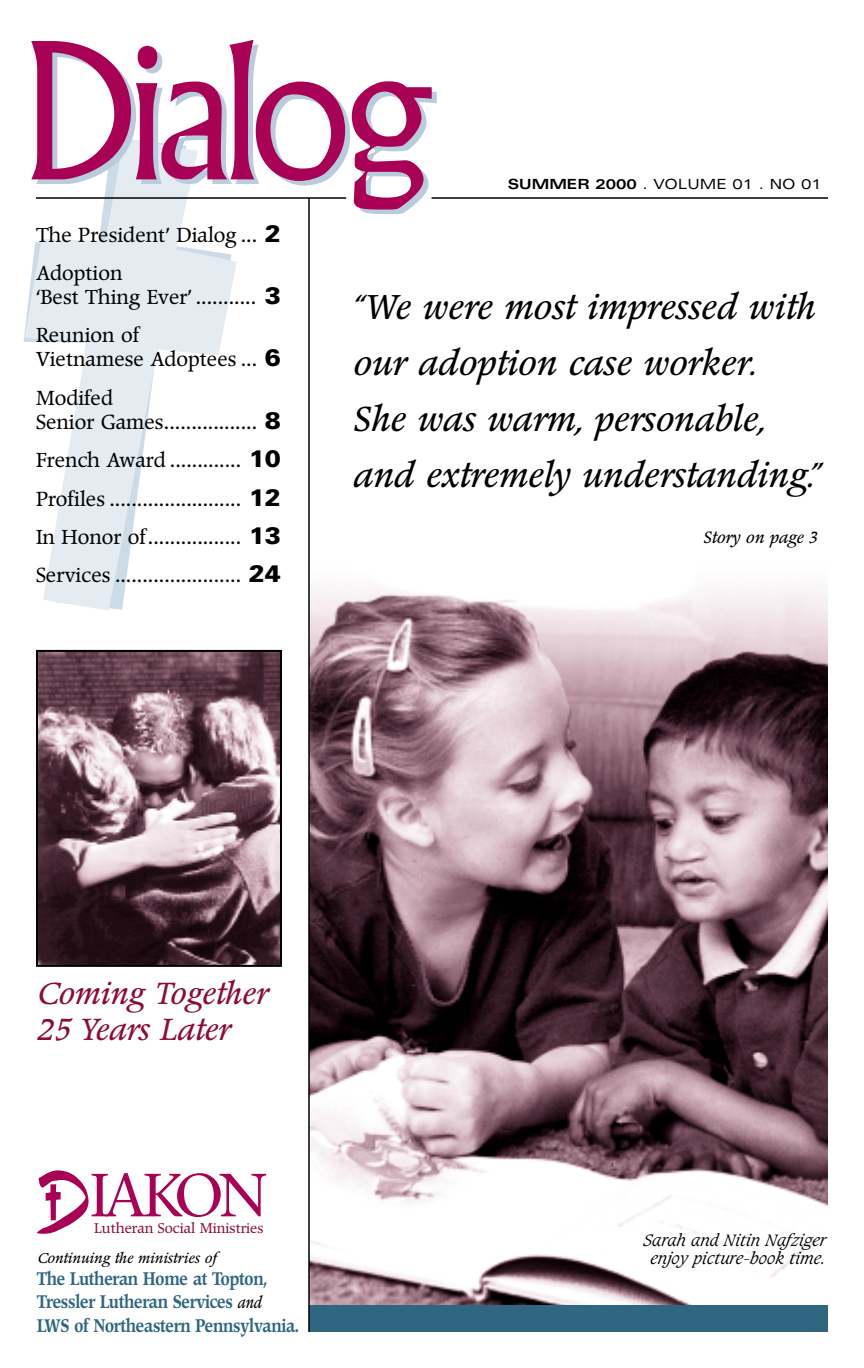
<style>
.page{position:relative;width:864px;height:1368px;background:#fff}
.page>*{position:absolute;margin:0;border:0;box-sizing:border-box;transform-origin:0 0}
.t1{font:italic 34px/56px "Poppl Pontifex BE";color:#000}
.t2{font:italic 30px/36px "Poppl Pontifex BE";color:#8d0a39}
.t3{font:24px/38.4px "Poppl Pontifex BE";color:#000;text-align:justify}
.t4{font:20px/38.4px "Poppl Pontifex BE";color:#000}
.t5{font:500 18px/23.8px "Poppl Pontifex BE";letter-spacing:-.005em;color:#2f6680;scale:.85 1}
.t6{font:italic 300 16px/18px "Caxton";color:#000;text-align:center}
.t7{font:italic 16px "Poppl Pontifex BE";color:#000}
.t8{font:italic 14px "Poppl Pontifex BE";color:#000}
.t9{font:expanded 14px "Univers";color:#000}
.t10{font:14px "Poppl Pontifex BE";color:#8d0a39}
.s1{font-size:24px}
.s2{font-family:"Univers";font-weight:900;font-size:24px}
.s3{font-size:20px}
.s4{font-family:"Univers";font-weight:900}
.s5{font-weight:700}
.s6{font-weight:400;font-style:italic;font-size:16px;color:#000}
</style>
<div class="page">
<img style="left:310px;top:588px;width:518px;height:717px">
<svg style="left:25px;top:214px;width:212px;height:397px;fill:#e4ecf2"></svg>
<img style="left:39px;top:653px;width:240px;height:311px">
<div style="left:36px;top:650px;width:246px;height:317px;border:2px solid #000"></div>
<svg style="left:31px;top:40px;width:406px;height:174px"></svg>
<div style="left:309px;top:1305px;width:519px;height:27px;background:#2f6680"></div>
<hr style="left:36px;top:197px;width:310px;height:2px;background:#000">
<hr style="left:432px;top:197px;width:396px;height:2px;background:#000">
<hr style="left:308px;top:198px;width:2px;height:1134px;background:#000">
<svg style="left:37px;top:1170px;width:229px;height:64px"></svg>
<p class="t4" style="left:36px;top:217px;width:247px">The President’ Dialog <span class="s1">...</span> <span class="s2">2<br></span>Adoption</p>
<p class="t4" style="left:36px;top:280px;width:247px">‘Best Thing Ever’ <span class="s1">...........</span> <span class="s2">3<br></span>Reunion of</p>
<p class="t4" style="left:36px;top:342px;width:247px">Vietnamese Adoptees <span class="s1">...</span> <span class="s2">6<br></span>Modifed</p>
<p class="t3" style="left:36px;top:403px;width:246px"><span class="s3">Senior Games</span>................. <span class="s4">8<br></span><span class="s3">French Award</span> ............. <span class="s4">10<br></span><span class="s3">Profiles</span> ........................ <span class="s4">12<br></span><span class="s3">In Honor of</span>................. <span class="s4">13<br></span><span class="s3">Services</span> ....................... <span class="s4">24</span></p>
<p class="t9" style="left:508px;top:179px;width:316px"><span class="s5">SUMMER 2000</span> . VOLUME 01 . NO 01</p>
<h1 class="t1" style="left:352px;top:282px;width:469px">“We were most impressed with our adoption case worker.<br>She was warm, personable, and extremely understanding.”</h1>
<p class="t7" style="left:703px;top:530px;width:117px">Story on page 3</p>
<p class="t2" style="left:36px;top:978px;width:232px">Coming Together<br>25 Years Later</p>
<p class="t10" style="left:94px;top:1222px;width:171px">Lutheran Social Ministries</p>
<p class="t8" style="left:37px;top:1251px;width:181px">Continuing the ministries of</p>
<p class="t5" style="left:37px;top:1268px;width:309px">The Lutheran Home at Topton,<br>Tressler Lutheran Services <span class="s6">and<br></span>LWS of Northeastern Pennsylvania.</p>
<p class="t6" style="left:644px;top:1232px;width:184px">Sarah and Nitin Nafziger enjoy picture-book time.</p>
</div>
